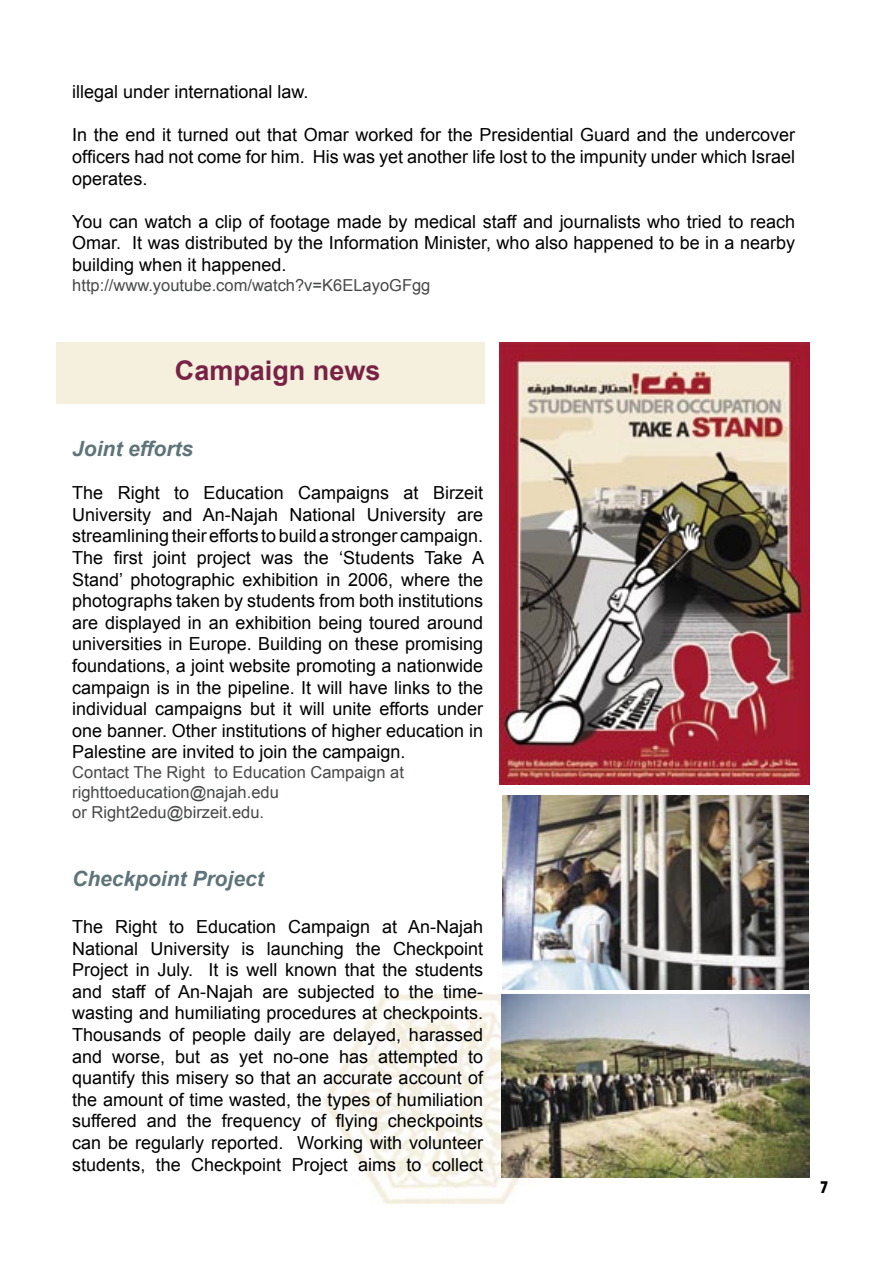
<style>
.page{position:relative;width:893px;height:1263px;background:#fff}
.page>*{position:absolute;margin:0;border:0;box-sizing:border-box;transform-origin:0 0}
.t1{font:700 27px "Arial";color:#782245}
.t2{font:italic 700 21px "Arial";color:#5e7479}
.t3{font:18px/21.6px "Arial";color:#000;text-align:justify}
.t4{font:900 condensed 18px "Myriad Pro";color:#000}
.t5{font:16.5px/19.8px "Arial";color:#474848}
</style>
<div class="page">
<img style="left:323px;top:994px;width:197px;height:210px">
<div style="left:56px;top:342px;width:429px;height:62px;background:#f5efdd"></div>
<img style="left:499px;top:342px;width:311px;height:442px">
<img style="left:502px;top:994px;width:308px;height:184px">
<img style="left:503px;top:795px;width:306px;height:194px">
<p class="t3" style="left:72px;top:81px;width:238px">illegal under international law.</p>
<p class="t3" style="left:72px;top:124px;width:724px">In the end it turned out that Omar worked for the Presidential Guard and the undercover officers had not come for him. His was yet another life lost to the impunity under which Israel operates.</p>
<p class="t3" style="left:72px;top:211px;width:724px">You can watch a clip of footage made by medical staff and journalists who tried to reach Omar. It was distributed by the Information Minister, who also happened to be in a nearby building when it happened.</p>
<p class="t5" style="left:72px;top:275px;width:360px">http://www.youtube.com/watch?v=K6ELayoGFgg</p>
<h1 class="t1" style="left:175px;top:356px;width:207px">Campaign news</h1>
<p class="t2" style="left:72px;top:437px;width:122px">Joint efforts</p>
<p class="t3" style="left:72px;top:482px;width:413px">The Right to Education Campaigns at Birzeit University and An-Najah National University are streamlining their efforts to build a stronger campaign.<br>The first joint project was the ‘Students Take A Stand’ photographic exhibition in 2006, where the photographs taken by students from both institutions are displayed in an exhibition being toured around universities in Europe. Building on these promising foundations, a joint website promoting a nationwide campaign is in the pipeline. It will have links to the individual campaigns but it will unite efforts under one banner. Other institutions of higher education in Palestine are invited to join the campaign.</p>
<p class="t5" style="left:72px;top:762px;width:333px">Contact The Right to Education Campaign at righttoeducation@najah.edu<br>or Right2edu@birzeit.edu.</p>
<p class="t2" style="left:72px;top:867px;width:193px">Checkpoint Project</p>
<p class="t3" style="left:72px;top:916px;width:412px">The Right to Education Campaign at An-Najah National University is launching the Checkpoint Project in July. It is well known that the students and staff of An-Najah are subjected to the time&shy;wasting and humiliating procedures at checkpoints.<br>Thousands of people daily are delayed, harassed and worse, but as yet no-one has attempted to quantify this misery so that an accurate account of the amount of time wasted, the types of humiliation suffered and the frequency of flying checkpoints can be regularly reported. Working with volunteer students, the Checkpoint Project aims to collect</p>
<p class="t4" style="left:820px;top:1177px;width:9px">7</p>
</div>
